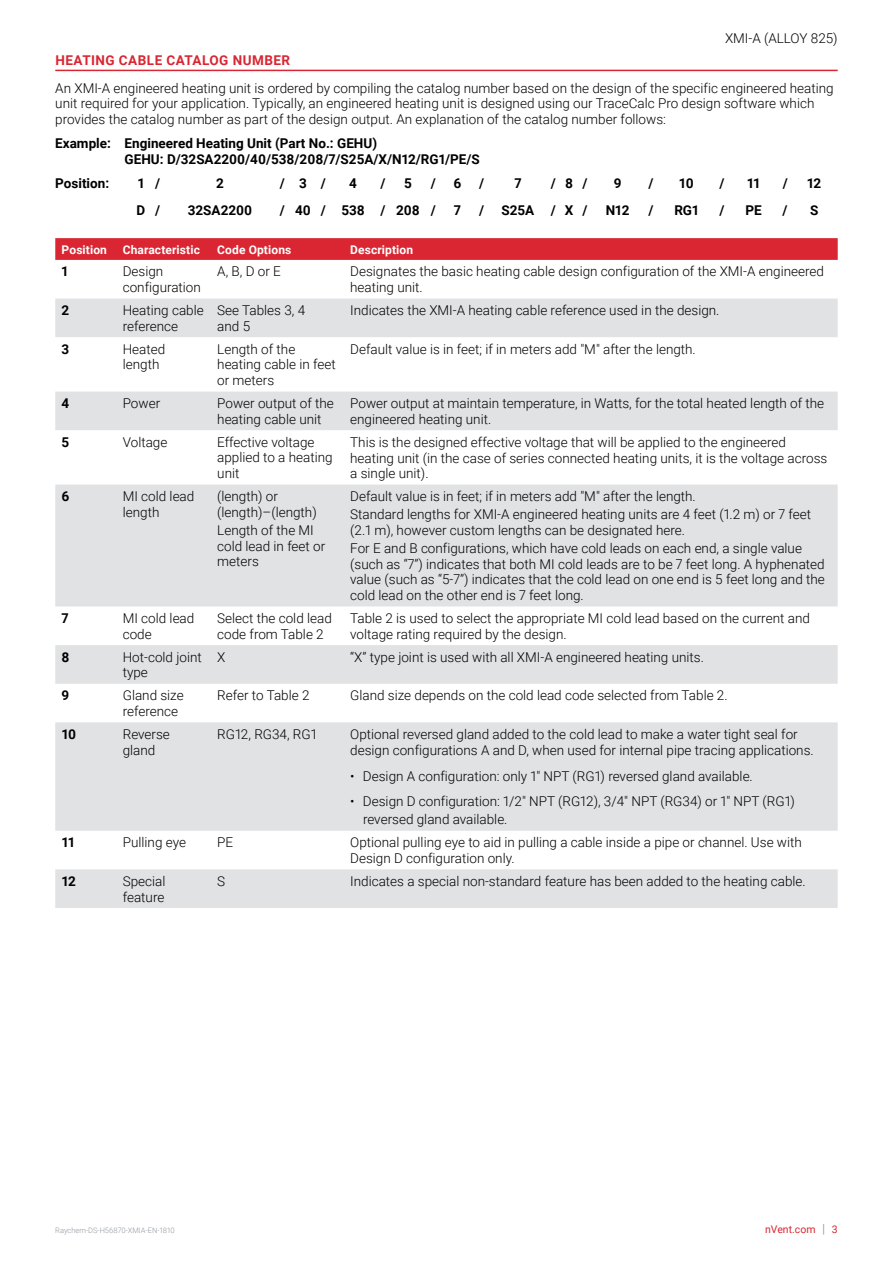
<style>
.page{position:relative;width:893px;height:1263px;background:#fff}
.page>*{position:absolute;margin:0;border:0;box-sizing:border-box;transform-origin:0 0}
.t1{font:300 13.5px/15.8px "Roboto";color:#000}
.t2{font:700 13.5px/15.8px "Roboto";color:#000}
.t3{font:700 13.5px "Roboto";letter-spacing:.035em;color:#d92632}
.t4{font:700 12px "Roboto";letter-spacing:.01em;color:#fff}
.t5{font:10.5px "Roboto";color:#d92632}
.t6{font:300 7.5px "Roboto";color:#90969e}
.s1{font-size:12.6px;color:#90969e}
</style>
<div class="page">
<hr style="left:55px;top:70px;width:783px;height:1px;background:#d92632">
<svg style="left:55px;top:238px;width:783px;height:22px;background:#d92834"></svg>
<svg style="left:55px;top:298px;width:783px;height:610px;fill:#e1e2e4"></svg>
<p class="t1" style="left:725px;top:30px;width:114px">XMI-A (ALLOY 825)</p>
<p class="t3" style="left:56px;top:51px;width:236px">HEATING CABLE CATALOG NUMBER</p>
<p class="t1" style="left:55px;top:79px;width:780px">An XMI-A engineered heating unit is ordered by compiling the catalog number based on the design of the specific engineered heating unit required for your application. Typically, an engineered heating unit is designed using our TraceCalc Pro design software which provides the catalog number as part of the design output. An explanation of the catalog number follows:</p>
<p class="t2" style="left:125px;top:135px;width:357px;text-indent:-69px">Example: Engineered Heating Unit (Part No.: GEHU)<br>GEHU: D/32SA2200/40/538/208/7/S25A/X/N12/RG1/PE/S</p>
<p class="t2" style="left:55px;top:175px;width:55px">Position:</p>
<p class="t2" style="left:138px;top:175px;width:24px">1 /</p>
<p class="t2" style="left:216px;top:175px;width:9px">2</p>
<p class="t2" style="left:280px;top:175px;width:48px">/3/</p>
<p class="t2" style="left:349px;top:175px;width:9px">4</p>
<p class="t2" style="left:380px;top:175px;width:7px">/</p>
<p class="t2" style="left:404px;top:175px;width:9px">5</p>
<p class="t2" style="left:431px;top:175px;width:7px">/</p>
<p class="t2" style="left:453px;top:175px;width:9px">6</p>
<p class="t2" style="left:479px;top:175px;width:7px">/</p>
<p class="t2" style="left:514px;top:175px;width:9px">7</p>
<p class="t2" style="left:551px;top:175px;width:38px">/8/</p>
<p class="t2" style="left:614px;top:175px;width:9px">9</p>
<p class="t2" style="left:649px;top:175px;width:7px">/</p>
<p class="t2" style="left:679px;top:175px;width:16px">10</p>
<p class="t2" style="left:719px;top:175px;width:7px">/</p>
<p class="t2" style="left:747px;top:175px;width:14px">11</p>
<p class="t2" style="left:783px;top:175px;width:7px">/</p>
<p class="t2" style="left:807px;top:175px;width:16px">12</p>
<p class="t2" style="left:137px;top:202px;width:25px">D /</p>
<p class="t2" style="left:188px;top:202px;width:66px">32SA2200</p>
<p class="t2" style="left:280px;top:202px;width:157px">/40/ 538 /208/</p>
<p class="t2" style="left:454px;top:202px;width:9px">7</p>
<p class="t2" style="left:479px;top:202px;width:7px">/</p>
<p class="t2" style="left:501px;top:202px;width:87px">S25A / X /</p>
<p class="t2" style="left:606px;top:202px;width:25px">N12</p>
<p class="t2" style="left:649px;top:202px;width:7px">/</p>
<p class="t2" style="left:674px;top:202px;width:26px">RG1</p>
<p class="t2" style="left:719px;top:202px;width:7px">/</p>
<p class="t2" style="left:745px;top:202px;width:18px">PE</p>
<p class="t2" style="left:783px;top:202px;width:7px">/</p>
<p class="t2" style="left:810px;top:202px;width:10px">S</p>
<p class="t4" style="left:62px;top:241px;width:47px">Position</p>
<p class="t4" style="left:123px;top:241px;width:79px">Characteristic</p>
<p class="t4" style="left:217px;top:241px;width:76px">Code Options</p>
<p class="t4" style="left:350px;top:241px;width:64px">Description</p>
<p class="t2" style="left:62px;top:263px;width:8px">1</p>
<p class="t1" style="left:123px;top:263px;width:80px">Design configuration</p>
<p class="t1" style="left:217px;top:263px;width:65px">A, B, D or E</p>
<p class="t1" style="left:350px;top:263px;width:475px">Designates the basic heating cable design configuration of the XMI-A engineered heating unit.</p>
<p class="t2" style="left:62px;top:302px;width:9px">2</p>
<p class="t1" style="left:123px;top:302px;width:82px">Heating cable reference</p>
<p class="t1" style="left:217px;top:302px;width:89px">See Tables 3, 4 and 5</p>
<p class="t1" style="left:350px;top:302px;width:371px">Indicates the XMI-A heating cable reference used in the design.</p>
<p class="t2" style="left:62px;top:340px;width:9px">3</p>
<p class="t1" style="left:123px;top:340px;width:44px">Heated length</p>
<p class="t1" style="left:217px;top:340px;width:120px">Length of the heating cable in feet or meters</p>
<p class="t1" style="left:350px;top:340px;width:347px">Default value is in feet; if in meters add "M" after the length.</p>
<p class="t2" style="left:62px;top:395px;width:9px">4</p>
<p class="t1" style="left:123px;top:395px;width:39px">Power</p>
<p class="t1" style="left:217px;top:395px;width:118px">Power output of the heating cable unit</p>
<p class="t1" style="left:350px;top:395px;width:476px">Power output at maintain temperature, in Watts, for the total heated length of the engineered heating unit.</p>
<p class="t2" style="left:62px;top:433px;width:9px">5</p>
<p class="t1" style="left:123px;top:433px;width:46px">Voltage</p>
<p class="t1" style="left:217px;top:433px;width:117px">Effective voltage applied to a heating unit</p>
<p class="t1" style="left:350px;top:434px;width:479px">This is the designed effective voltage that will be applied to the engineered heating unit (in the case of series connected heating units, it is the voltage across a single unit).</p>
<p class="t2" style="left:62px;top:488px;width:9px">6</p>
<p class="t1" style="left:123px;top:488px;width:73px">MI cold lead length</p>
<p class="t1" style="left:217px;top:488px;width:101px">(length) or (length)–(length)</p>
<p class="t1" style="left:217px;top:522px;width:110px">Length of the MI cold lead in feet or meters</p>
<p class="t1" style="left:350px;top:487px;width:462px;line-height:18px">Default value is in feet; if in meters add "M" after the length.<br>Standard lengths for XMI-A engineered heating units are 4 feet (1.2 m) or 7 feet</p>
<p class="t1" style="left:350px;top:521px;width:453px;line-height:18px">(2.1 m), however custom lengths can be designated here.<br>For E and B configurations, which have cold leads on each end, a single value</p>
<p class="t1" style="left:350px;top:555px;width:476px;text-align:justify">(such as “7”) indicates that both MI cold leads are to be 7 feet long. A hyphenated value (such as “5-7”) indicates that the cold lead on one end is 5 feet long and the cold lead on the other end is 7 feet long.</p>
<p class="t2" style="left:62px;top:610px;width:9px">7</p>
<p class="t1" style="left:123px;top:610px;width:73px">MI cold lead code</p>
<p class="t1" style="left:217px;top:610px;width:116px">Select the cold lead code from Table 2</p>
<p class="t1" style="left:350px;top:610px;width:461px">Table 2 is used to select the appropriate MI cold lead based on the current and voltage rating required by the design.</p>
<p class="t2" style="left:62px;top:648px;width:10px">8</p>
<p class="t1" style="left:123px;top:648px;width:81px">Hot-cold joint type</p>
<p class="t1" style="left:217px;top:648px;width:10px">X</p>
<p class="t1" style="left:350px;top:648px;width:355px">“X” type joint is used with all XMI-A engineered heating units.</p>
<p class="t2" style="left:62px;top:687px;width:9px">9</p>
<p class="t1" style="left:123px;top:687px;width:62px">Gland size reference</p>
<p class="t1" style="left:217px;top:687px;width:94px">Refer to Table 2</p>
<p class="t1" style="left:350px;top:687px;width:379px">Gland size depends on the cold lead code selected from Table 2.</p>
<p class="t2" style="left:62px;top:726px;width:16px">10</p>
<p class="t1" style="left:123px;top:726px;width:49px">Reverse gland</p>
<p class="t1" style="left:217px;top:726px;width:101px">RG12, RG34, RG1</p>
<p class="t1" style="left:350px;top:726px;width:465px">Optional reversed gland added to the cold lead to make a water tight seal for design configurations A and D, when used for internal pipe tracing applications.</p>
<p class="t1" style="left:350px;top:768px;width:404px">• Design A configuration: only 1" NPT (RG1) reversed gland available.</p>
<p class="t1" style="left:363px;top:792px;width:433px;line-height:18px;text-indent:-13px">• Design D configuration: 1/2" NPT (RG12), 3/4" NPT (RG34) or 1" NPT (RG1) reversed gland available.</p>
<p class="t2" style="left:62px;top:834px;width:14px">11</p>
<p class="t1" style="left:123px;top:834px;width:65px">Pulling eye</p>
<p class="t1" style="left:217px;top:834px;width:17px">PE</p>
<p class="t1" style="left:350px;top:834px;width:453px">Optional pulling eye to aid in pulling a cable inside a pipe or channel. Use with<br>Design D configuration only.</p>
<p class="t2" style="left:62px;top:873px;width:16px">12</p>
<p class="t1" style="left:123px;top:873px;width:44px">Special feature</p>
<p class="t1" style="left:217px;top:873px;width:9px">S</p>
<p class="t1" style="left:350px;top:873px;width:457px">Indicates a special non-standard feature has been added to the heating cable.</p>
<p class="t6" style="left:55px;top:1225px;width:121px">Raychem-DS-H56870-XMIA-EN-1810</p>
<p class="t5" style="left:765px;top:1222px;width:74px">nVent.com <span class="s1">|</span> 3</p>
</div>
